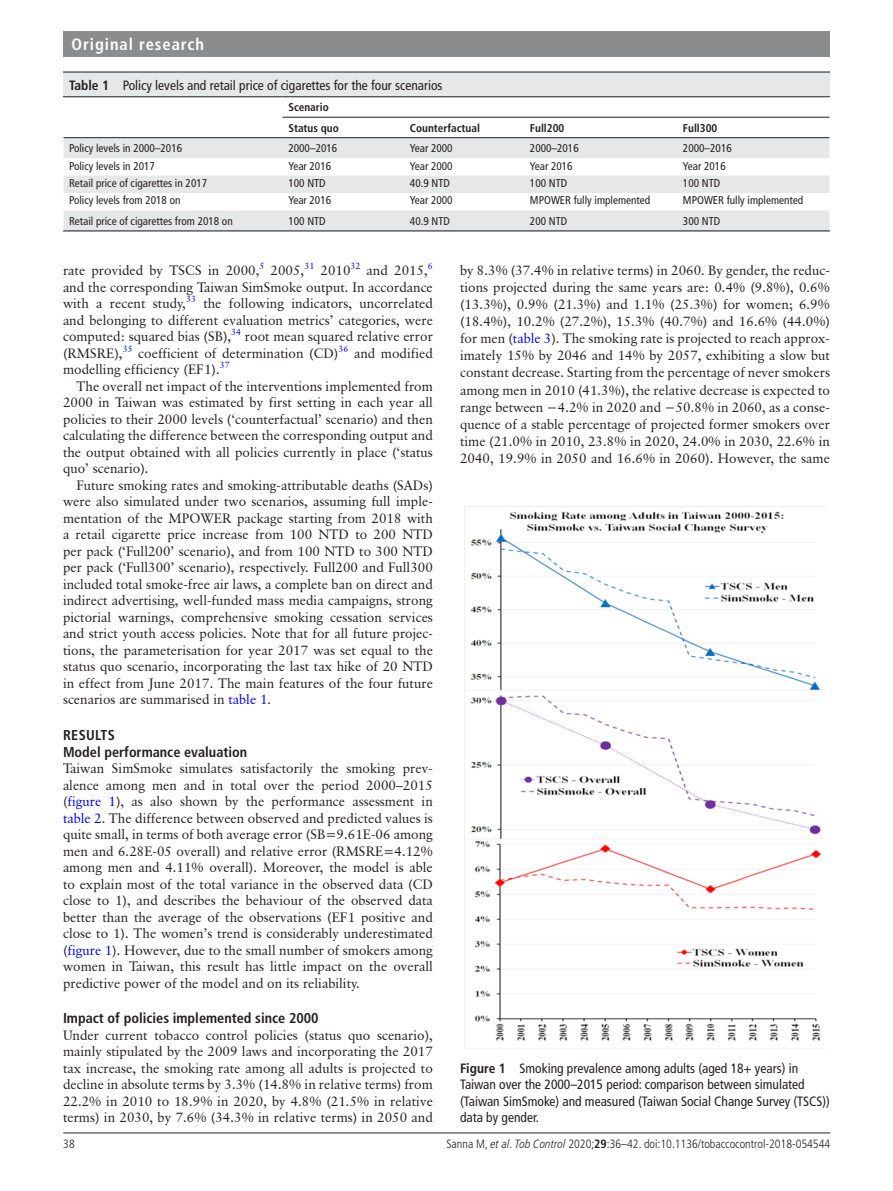
<style>
.page{position:relative;width:893px;height:1191px;background:#fff}
.page>*{position:absolute;margin:0;border:0;box-sizing:border-box;transform-origin:0 0}
.t1{font:700 condensed 16.5px "Frutiger LT Pro";letter-spacing:.055em;color:#fff}
.t2{font:700 condensed 14.25px/17.2px "Frutiger LT Pro";color:#231f20}
.t3{font:13.5px/16.5px "Classical Garamond BT";color:#231f20;text-align:justify}
.t4{font:condensed 13.5px/16.5px "Frutiger LT Pro";color:#231f20}
.t5{font:300 condensed 12px "Frutiger LT Pro";color:#231f20}
.t6{font:condensed 11.25px "Frutiger LT Pro";color:#231f20}
.t7{font:700 condensed 11.25px/20.4px "Frutiger LT Pro";color:#231f20}
.s1{font-weight:700}
.s2{color:#00f}
.s3{font-style:italic}
</style>
<div class="page">
<hr style="left:63px;top:1132px;width:767px;height:1px;background:#231f20">
<div style="left:63px;top:31px;width:767px;height:25px;background:#8a8c8e"></div>
<div style="left:63px;top:72px;width:767px;height:159px;background:#e6e7e8"></div>
<hr style="left:63px;top:72px;width:767px;height:1px;background:#231f20">
<svg style="left:64px;top:97px;width:766px;height:113px;fill:#fff"></svg>
<hr style="left:63px;top:137px;width:219px;height:1px;background:#231f20">
<hr style="left:63px;top:96px;width:219px;height:1px;background:#231f20">
<hr style="left:282px;top:96px;width:122px;height:1px;background:#231f20">
<hr style="left:404px;top:96px;width:120px;height:1px;background:#231f20">
<hr style="left:524px;top:96px;width:153px;height:1px;background:#231f20">
<hr style="left:677px;top:96px;width:153px;height:1px;background:#231f20">
<hr style="left:282px;top:117px;width:122px;height:1px;background:#231f20">
<hr style="left:282px;top:137px;width:122px;height:1px;background:#231f20">
<hr style="left:404px;top:117px;width:120px;height:1px;background:#231f20">
<hr style="left:404px;top:137px;width:120px;height:1px;background:#231f20">
<hr style="left:524px;top:117px;width:153px;height:1px;background:#231f20">
<hr style="left:524px;top:137px;width:153px;height:1px;background:#231f20">
<hr style="left:677px;top:117px;width:153px;height:1px;background:#231f20">
<hr style="left:677px;top:137px;width:153px;height:1px;background:#231f20">
<hr style="left:63px;top:230px;width:219px;height:1px;background:#231f20">
<hr style="left:282px;top:230px;width:122px;height:1px;background:#231f20">
<hr style="left:404px;top:230px;width:120px;height:1px;background:#231f20">
<hr style="left:524px;top:230px;width:153px;height:1px;background:#231f20">
<hr style="left:677px;top:230px;width:153px;height:1px;background:#231f20">
<svg style="left:63px;top:97px;width:1px;height:133px"></svg>
<img style="left:464px;top:506px;width:362px;height:542px">
<p class="t1" style="left:71px;top:34px;width:134px">Original research</p>
<p class="t4" style="left:69px;top:78px;width:375px"><span class="s1">Table 1</span> Policy levels and retail price of cigarettes for the four scenarios</p>
<p class="t7" style="left:288px;top:97px;width:52px">Scenario<br>Status quo</p>
<p class="t7" style="left:410px;top:118px;width:72px">Counterfactual</p>
<p class="t7" style="left:530px;top:118px;width:36px">Full200</p>
<p class="t7" style="left:683px;top:118px;width:36px">Full300</p>
<p class="t6" style="left:69px;top:142px;width:115px">Policy levels in 2000–2016</p>
<p class="t6" style="left:288px;top:142px;width:50px">2000–2016</p>
<p class="t6" style="left:410px;top:142px;width:44px">Year 2000</p>
<p class="t6" style="left:530px;top:142px;width:50px">2000–2016</p>
<p class="t6" style="left:683px;top:142px;width:50px">2000–2016</p>
<p class="t6" style="left:69px;top:159px;width:87px">Policy levels in 2017</p>
<p class="t6" style="left:288px;top:159px;width:44px">Year 2016</p>
<p class="t6" style="left:410px;top:159px;width:44px">Year 2000</p>
<p class="t6" style="left:530px;top:159px;width:44px">Year 2016</p>
<p class="t6" style="left:683px;top:159px;width:44px">Year 2016</p>
<p class="t6" style="left:69px;top:176px;width:140px">Retail price of cigarettes in 2017</p>
<p class="t6" style="left:288px;top:176px;width:39px">100 NTD</p>
<p class="t6" style="left:410px;top:176px;width:41px">40.9 NTD</p>
<p class="t6" style="left:530px;top:176px;width:39px">100 NTD</p>
<p class="t6" style="left:683px;top:176px;width:39px">100 NTD</p>
<p class="t6" style="left:69px;top:194px;width:113px">Policy levels from 2018 on</p>
<p class="t6" style="left:288px;top:194px;width:44px">Year 2016</p>
<p class="t6" style="left:410px;top:194px;width:44px">Year 2000</p>
<p class="t6" style="left:530px;top:194px;width:122px">MPOWER fully implemented</p>
<p class="t6" style="left:683px;top:194px;width:122px">MPOWER fully implemented</p>
<p class="t6" style="left:69px;top:214px;width:165px">Retail price of cigarettes from 2018 on</p>
<p class="t6" style="left:288px;top:214px;width:39px">100 NTD</p>
<p class="t6" style="left:410px;top:214px;width:41px">40.9 NTD</p>
<p class="t6" style="left:530px;top:214px;width:39px">200 NTD</p>
<p class="t6" style="left:683px;top:214px;width:39px">300 NTD</p>
<p class="t3" style="left:63px;top:262px;width:371px">rate provided by TSCS in 2000,<sup>5</sup> 2005,<sup>31</sup> 2010<sup>32</sup> and 2015,<sup>6 </sup>and the corresponding Taiwan SimSmoke output. In accordance with a recent study,<sup>33</sup> the following indicators, uncorrelated and belonging to different evaluation metrics’ categories, were computed: squared bias (SB),<sup>34</sup> root mean squared relative error (RMSRE),<sup>35</sup> coefficient of determination (CD)<sup>36</sup> and modified modelling efficiency (EF1).<sup>37</sup></p>
<p class="t3" style="left:63px;top:377px;width:371px;text-indent:14px">The overall net impact of the interventions implemented from 2000 in Taiwan was estimated by first setting in each year all policies to their 2000 levels (‘counterfactual’ scenario) and then calculating the difference between the corresponding output and the output obtained with all policies currently in place (‘status quo’ scenario).</p>
<p class="t3" style="left:63px;top:476px;width:371px;text-indent:13px">Future smoking rates and smoking-attributable deaths (SADs) were also simulated under two scenarios, assuming full imple&shy;mentation of the MPOWER package starting from 2018 with a retail cigarette price increase from 100 NTD to 200 NTD per pack (‘Full200’ scenario), and from 100 NTD to 300 NTD per pack (‘Full300’ scenario), respectively. Full200 and Full300 included total smoke-free air laws, a complete ban on direct and indirect advertising, well-funded mass media campaigns, strong pictorial warnings, comprehensive smoking cessation services and strict youth access policies. Note that for all future projec&shy;tions, the parameterisation for year 2017 was set equal to the status quo scenario, incorporating the last tax hike of 20 NTD in effect from June 2017. The main features of the four future scenarios are summarised in <span class="s2">table 1</span>.</p>
<p class="t2" style="left:63px;top:726px;width:186px">Results<br>Model performance evaluation</p>
<p class="t3" style="left:63px;top:760px;width:371px">Taiwan SimSmoke simulates satisfactorily the smoking prev&shy;alence among men and in total over the period 2000–2015 (<span class="s2">figure 1</span>), as also shown by the performance assessment in <span class="s2">table 2</span>. The difference between observed and predicted values is quite small, in terms of both average error (SB=9.61E-06 among men and 6.28E-05 overall) and relative error (RMSRE=4.12% among men and 4.11% overall). Moreover, the model is able to explain most of the total variance in the observed data (CD close to 1), and describes the behaviour of the observed data better than the average of the observations (EF1 positive and close to 1). The women’s trend is considerably underestimated (<span class="s2">figure 1</span>). However, due to the small number of smokers among women in Taiwan, this result has little impact on the overall predictive power of the model and on its reliability.</p>
<p class="t2" style="left:63px;top:1009px;width:257px">Impact of policies implemented since 2000</p>
<p class="t3" style="left:63px;top:1026px;width:371px">Under current tobacco control policies (status quo scenario), mainly stipulated by the 2009 laws and incorporating the 2017 tax increase, the smoking rate among all adults is projected to decline in absolute terms by 3.3% (14.8% in relative terms) from 22.2% in 2010 to 18.9% in 2020, by 4.8% (21.5% in relative terms) in 2030, by 7.6% (34.3% in relative terms) in 2050 and</p>
<p class="t3" style="left:460px;top:262px;width:371px;line-height:17.1px">by 8.3% (37.4% in relative terms) in 2060. By gender, the reduc&shy;tions projected during the same years are: 0.4% (9.8%), 0.6% (13.3%), 0.9% (21.3%) and 1.1% (25.3%) for women; 6.9% (18.4%), 10.2% (27.2%), 15.3% (40.7%) and 16.6% (44.0%) for men (<span class="s2">table 3</span>). The smoking rate is projected to reach approx&shy;imately 15% by 2046 and 14% by 2057, exhibiting a slow but constant decrease. Starting from the percentage of never smokers among men in 2010 (41.3%), the relative decrease is expected to range between −4.2% in 2020 and −50.8% in 2060, as a conse&shy;quence of a stable percentage of projected former smokers over time (21.0% in 2010, 23.8% in 2020, 24.0% in 2030, 22.6% in 2040, 19.9% in 2050 and 16.6% in 2060). However, the same</p>
<p class="t4" style="left:460px;top:1059px;width:371px"><span class="s1">Figure 1</span> Smoking prevalence among adults (aged 18+ years) in Taiwan over the 2000–2015 period: comparison between simulated (Taiwan SimSmoke) and measured (Taiwan Social Change Survey (TSCS)) data by gender.</p>
<p class="t5" style="left:63px;top:1136px;width:13px">38</p>
<p class="t5" style="left:446px;top:1136px;width:385px">Sanna M, <span class="s3">et al</span>. <span class="s3">Tob Control</span> 2020;<span class="s1">29</span>:36–42. doi:10.1136/tobaccocontrol-2018-054544</p>
</div>
